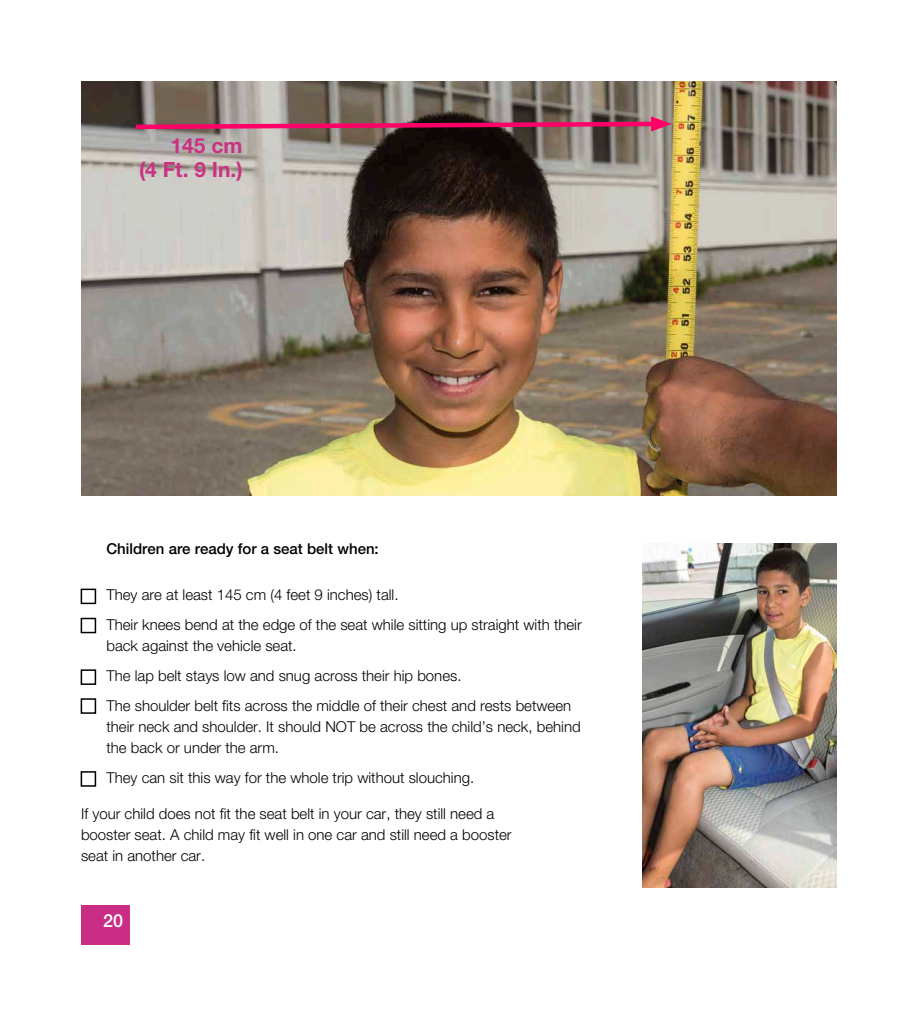
<style>
.page{position:relative;width:918px;height:1026px;background:#fff}
.page>*{position:absolute;margin:0;border:0;box-sizing:border-box;transform-origin:0 0}
.t1{font:700 21px/24px "Helvetica Neue LT Std";color:#c93282;text-align:right}
.t2{font:500 18px "Helvetica Neue LT Std";color:#fff}
.t3{font:300 15px/30px "Helvetica Neue LT Std";color:#000}
.t4{font:500 15px "Helvetica Neue LT Std";color:#000}
</style>
<div class="page">
<div style="left:81px;top:906px;width:48px;height:39px;background:#ca2d85"></div>
<img style="left:81px;top:81px;width:756px;height:415px">
<svg style="left:131px;top:116px;width:541px;height:16px;background:#974860"></svg>
<div style="left:81px;top:589px;width:15px;height:15px;border:2px solid #000"></div>
<div style="left:81px;top:618px;width:15px;height:15px;border:2px solid #000"></div>
<div style="left:81px;top:669px;width:15px;height:16px;border:2px solid #000"></div>
<div style="left:81px;top:698px;width:15px;height:16px;border:2px solid #000"></div>
<div style="left:81px;top:771px;width:15px;height:16px;border:2px solid #000"></div>
<img style="left:643px;top:543px;width:194px;height:345px">
<h1 class="t1" style="left:139px;top:133px;width:105px">145 cm<br>(4 Ft. 9 In.)</h1>
<p class="t4" style="left:106px;top:540px;width:274px">Children are ready for a seat belt when:</p>
<p class="t3" style="left:106px;top:580px;width:477px">They are at least 145 cm (4 feet 9 inches) tall.<br>Their knees bend at the edge of the seat while sitting up straight with their</p>
<p class="t3" style="left:106px;top:631px;width:466px">back against the vehicle seat.<br>The lap belt stays low and snug across their hip bones.<br>The shoulder belt fits across the middle of their chest and rests between</p>
<p class="t3" style="left:106px;top:716px;width:476px;line-height:21px">their neck and shoulder. It should NOT be across the child’s neck, behind the back or under the arm.</p>
<p class="t3" style="left:106px;top:763px;width:369px">They can sit this way for the whole trip without slouching.</p>
<p class="t3" style="left:81px;top:803px;width:432px;line-height:21px">If your child does not fit the seat belt in your car, they still need a booster seat. A child may fit well in one car and still need a booster seat in another car.</p>
<p class="t2" style="left:103px;top:909px;width:22px">20</p>
</div>
